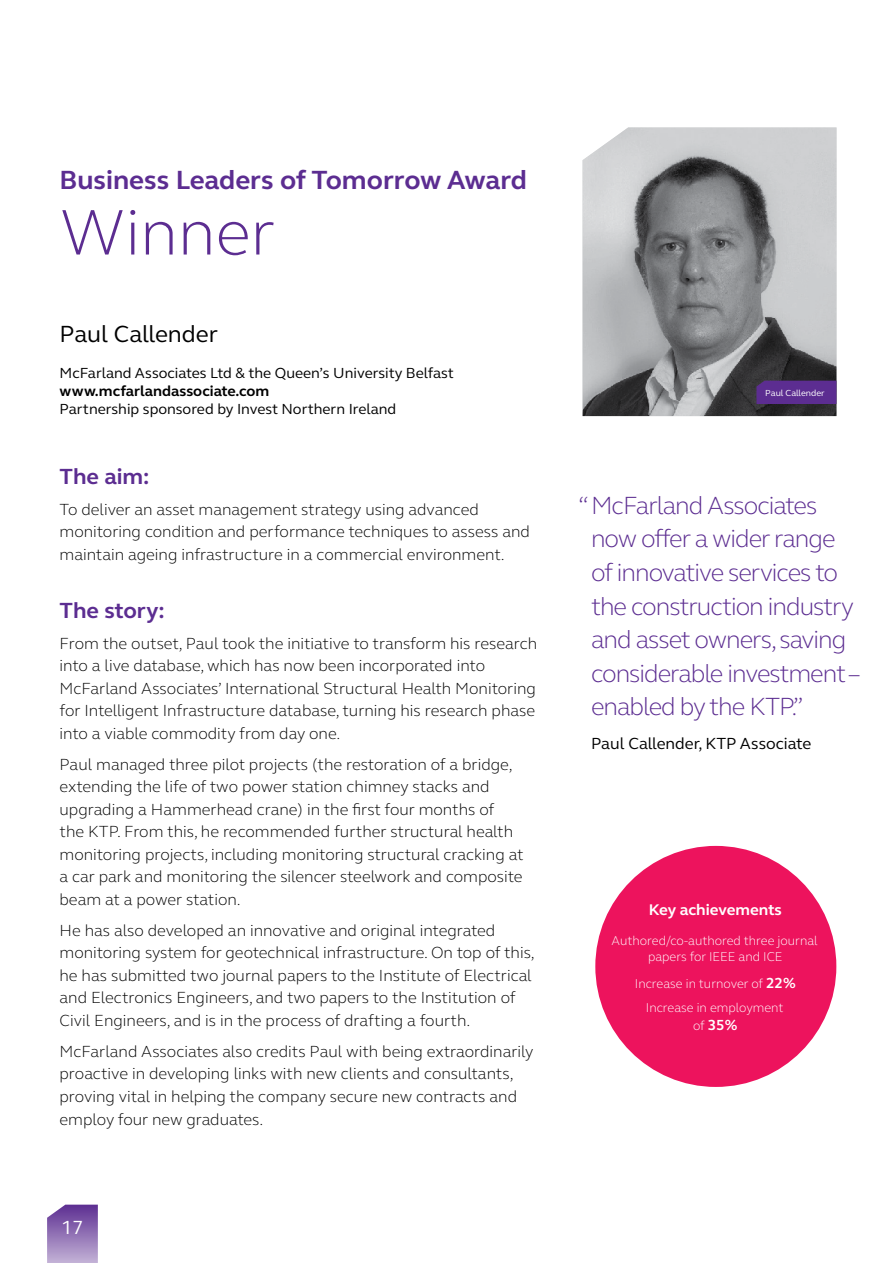
<style>
.page{position:relative;width:893px;height:1263px;background:#fff}
.page>*{position:absolute;margin:0;border:0;box-sizing:border-box;transform-origin:0 0}
.t1{font:300 66px "FS Elliot";color:#5c2d91}
.t2{font:700 27px "FS Elliot";color:#5c2d91}
.t3{font:300 25.5px/33.6px "FS Elliot";letter-spacing:-.04em;color:#5c2d91}
.t4{font:24px "FS Elliot";color:#000}
.t5{font:700 22.5px "FS Elliot";color:#5c2d91}
.t6{font:19.5px "FS Elliot";color:#fff}
.t7{font:300 16.5px/22.5px "FS Elliot";color:#000}
.t8{font:16.5px "FS Elliot";color:#000}
.t9{font:700 15.9px "FS Elliot";color:#fff}
.t10{font:15px "FS Elliot";color:#000}
.t11{font:700 15px "FS Elliot";color:#000}
.t12{font:700 15px "FS Elliot";color:#fff}
.t13{font:300 13.2px/15.8px "FS Elliot";color:#fff;text-align:center}
.t14{font:9px "FS Elliot";color:#fff}
.s1{font-weight:700;font-size:15px}
.s2{font-weight:300;font-size:13.2px}
</style>
<div class="page">
<svg style="left:47px;top:1204px;width:51px;height:59px;background:#987ab9"></svg>
<img style="left:583px;top:127px;width:253px;height:289px">
<div style="left:756px;top:381px;width:80px;height:23px;background:#5c2d91"></div>
<div style="left:595px;top:846px;width:241px;height:241px;background:#ed135d;border-radius:50%"></div>
<h2 class="t2" style="left:60px;top:162px;width:469px">Business Leaders of Tomorrow Award</h2>
<h1 class="t1" style="left:60px;top:188px;width:217px">Winner</h1>
<h3 class="t4" style="left:60px;top:317px;width:160px">Paul Callender</h3>
<p class="t10" style="left:60px;top:363px;width:396px">McFarland Associates Ltd &amp; the Queen’s University Belfast</p>
<p class="t11" style="left:60px;top:381px;width:211px">www.mcfarlandassociate.com</p>
<p class="t10" style="left:60px;top:399px;width:338px">Partnership sponsored by Invest Northern Ireland</p>
<h3 class="t5" style="left:60px;top:461px;width:92px">The aim:</h3>
<p class="t7" style="left:60px;top:497px;width:472px">To deliver an asset management strategy using advanced monitoring condition and performance techniques to assess and maintain ageing infrastructure in a commercial environment.</p>
<h3 class="t5" style="left:60px;top:595px;width:107px">The story:</h3>
<p class="t7" style="left:60px;top:631px;width:479px">From the outset, Paul took the initiative to transform his research into a live database, which has now been incorporated into McFarland Associates’ International Structural Health Monitoring for Intelligent Infrastructure database, turning his research phase into a viable commodity from day one.</p>
<p class="t7" style="left:60px;top:752px;width:466px">Paul managed three pilot projects (the restoration of a bridge, extending the life of two power station chimney stacks and upgrading a Hammerhead crane) in the first four months of<br>the KTP. From this, he recommended further structural health monitoring projects, including monitoring structural cracking at a car park and monitoring the silencer steelwork and composite beam at a power station.</p>
<p class="t7" style="left:60px;top:918px;width:477px">He has also developed an innovative and original integrated monitoring system for geotechnical infrastructure. On top of this, he has submitted two journal papers to the Institute of Electrical and Electronics Engineers, and two papers to the Institution of Civil Engineers, and is in the process of drafting a fourth.</p>
<p class="t7" style="left:60px;top:1040px;width:475px">McFarland Associates also credits Paul with being extraordinarily proactive in developing links with new clients and consultants, proving vital in helping the company secure new contracts and employ four new graduates.</p>
<p class="t6" style="left:61px;top:1214px;width:24px">17</p>
<p class="t14" style="left:765px;top:387px;width:61px">Paul Callender</p>
<h3 class="t3" style="left:591px;top:488px;width:271px;text-indent:-13px">“McFarland Associates now offer a wider range of innovative services to the construction industry and asset owners, saving considerable investment – enabled by the KTP.”</h3>
<p class="t8" style="left:591px;top:732px;width:222px">Paul Callender, KTP Associate</p>
<p class="t9" style="left:649px;top:899px;width:135px">Key achievements</p>
<p class="t13" style="left:612px;top:932px;width:207px">Authored/co-authored three journal papers for IEEE and ICE</p>
<p class="t13" style="left:635px;top:970px;width:162px;line-height:24.3px">Increase in turnover of <span class="s1">22%<br></span>Increase in employment</p>
<p class="t12" style="left:693px;top:1015px;width:46px"><span class="s2">of</span> 35%</p>
</div>
